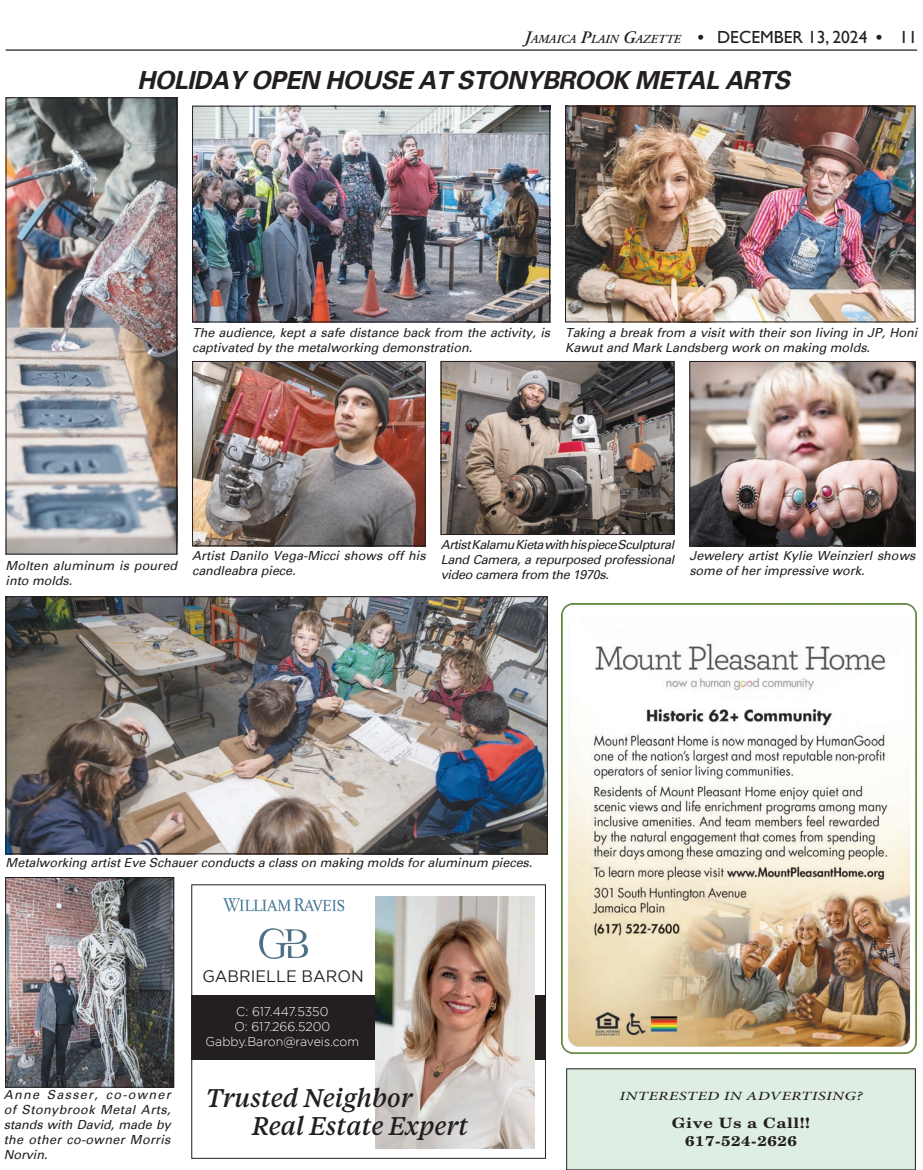
<style>
.page{position:relative;width:923px;height:1170px;background:#fff}
.page>*{position:absolute;margin:0;border:0;box-sizing:border-box;transform-origin:0 0}
.t1{font:italic 500 25.5px/28px "Tiempos Text";color:#231f20}
._1__CutlineNoRule{font:italic 700 25px "Univers";letter-spacing:-.02em;color:#231f20}
.t2{font:17.5px "Gill Sans";color:#231f20}
.t3{font:16.5px "Gotham";color:#231f20}
.t4{font:700 14.25px "New Century Schlbk";letter-spacing:.035em;color:#231f20;scale:1.16 1}
.t5{font:300 12.75px/15.2px "Gotham";color:#fff;text-align:center}
.t6{font:italic 500 12.62px "Minion Pro";letter-spacing:.02em;color:#231f20;scale:1.35 1}
._1__CutlineNoRule-2{font:italic 12.5px/15px "Univers";color:#231f20}
.s1{font-family:"Adobe Garamond Pro";font-weight:600;font-style:italic}
.s2{font-family:"Adobe Garamond Pro";font-weight:600;font-style:italic;font-size:12.25px}
.s3{font-family:"Times"}
</style>
<div class="page">
<hr style="left:6px;top:49px;width:911px;height:2px;background:#231f20">
<div style="left:191px;top:995px;width:355px;height:65px;background:#231f20"></div>
<img style="left:375px;top:896px;width:159px;height:253px">
<img style="left:259px;top:928px;width:49px;height:31px">
<img style="left:224px;top:899px;width:121px;height:13px">
<div style="left:191px;top:884px;width:355px;height:275px;border:1px solid #231f20"></div>
<img style="left:562px;top:604px;width:354px;height:450px">
<img style="left:7px;top:879px;width:165px;height:207px">
<div style="left:5px;top:877px;width:169px;height:211px;border:1px solid #231f20"></div>
<img style="left:8px;top:596px;width:540px;height:258px">
<div style="left:6px;top:596px;width:541px;height:258px;border:1px solid #231f20"></div>
<img style="left:8px;top:99px;width:167px;height:454px">
<div style="left:6px;top:97px;width:171px;height:458px;border:1px solid #231f20"></div>
<img style="left:194px;top:108px;width:354px;height:212px">
<div style="left:192px;top:106px;width:358px;height:216px;border:1px solid #231f20"></div>
<img style="left:567px;top:108px;width:346px;height:212px">
<div style="left:565px;top:106px;width:350px;height:216px;border:1px solid #231f20"></div>
<img style="left:194px;top:363px;width:230px;height:181px">
<div style="left:192px;top:361px;width:234px;height:185px;border:1px solid #231f20"></div>
<img style="left:443px;top:363px;width:229px;height:170px">
<div style="left:441px;top:361px;width:233px;height:174px;border:1px solid #231f20"></div>
<img style="left:691px;top:363px;width:222px;height:181px">
<div style="left:689px;top:361px;width:226px;height:185px;border:1px solid #231f20"></div>
<div style="left:566px;top:1069px;width:349px;height:101px;background:#dfeee3"></div>
<h3 class="t2" style="left:524px;top:27px;width:394px"><span class="s1">J</span><span class="s2">AMAICA</span> <span class="s1">P</span><span class="s2">LAIN</span> <span class="s1">G</span><span class="s2">AZETTE</span> <span class="s3">•</span> DECEMBER 13, 2024 <span class="s3">•</span> 11</h3>
<p class="_1__CutlineNoRule" style="left:137px;top:65px;width:654px">HOLIDAY OPEN HOUSE AT STONYBROOK METAL ARTS</p>
<p class="_1__CutlineNoRule-2" style="left:192px;top:325px;width:359px">The audience, kept a safe distance back from the activity, is captivated by the metalworking demonstration.</p>
<p class="_1__CutlineNoRule-2" style="left:565px;top:325px;width:353px">Taking a break from a visit with their son living in JP, Honi<br>Kawut and Mark Landsberg work on making molds.</p>
<p class="_1__CutlineNoRule-2" style="left:6px;top:558px;width:173px">Molten aluminum is poured into molds.</p>
<p class="_1__CutlineNoRule-2" style="left:192px;top:549px;width:235px">Artist Danilo Vega-Micci shows off his candleabra piece.</p>
<p class="_1__CutlineNoRule-2" style="left:441px;top:537px;width:235px;text-align:justify">Artist Kalamu Kieta with his piece Sculptural Land Camera, a repurposed professional video camera from the 1970s.</p>
<p class="_1__CutlineNoRule-2" style="left:689px;top:549px;width:227px">Jewelery artist Kylie Weinzierl shows some of her impressive work.</p>
<p class="_1__CutlineNoRule-2" style="left:6px;top:856px;width:528px">Metalworking artist Eve Schauer conducts a class on making molds for aluminum pieces.</p>
<p class="t3" style="left:202px;top:965px;width:163px">GABRIELLE BARON</p>
<p class="_1__CutlineNoRule-2" style="left:4px;top:1087px;width:168px;text-align:justify">Anne Sasser, co-owner of Stonybrook Metal Arts, stands with David, made by the other co-owner Morris Norvin.</p>
<p class="t5" style="left:205px;top:1003px;width:155px">C: 617.447.5350<br>O: 617.266.5200<br>Gabby.Baron@raveis.com</p>
<p class="t1" style="left:252px;top:1083px;width:218px;text-indent:-46px">Trusted Neighbor<br>Real Estate Expert</p>
<p class="t6" style="left:619px;top:1088px;width:182px">INTERESTED IN ADVERTISING?</p>
<p class="t4" style="left:672px;top:1114px;width:121px">Give Us a Call!!</p>
<p class="t4" style="left:685px;top:1131px;width:98px">617-524-2626</p>
</div>
